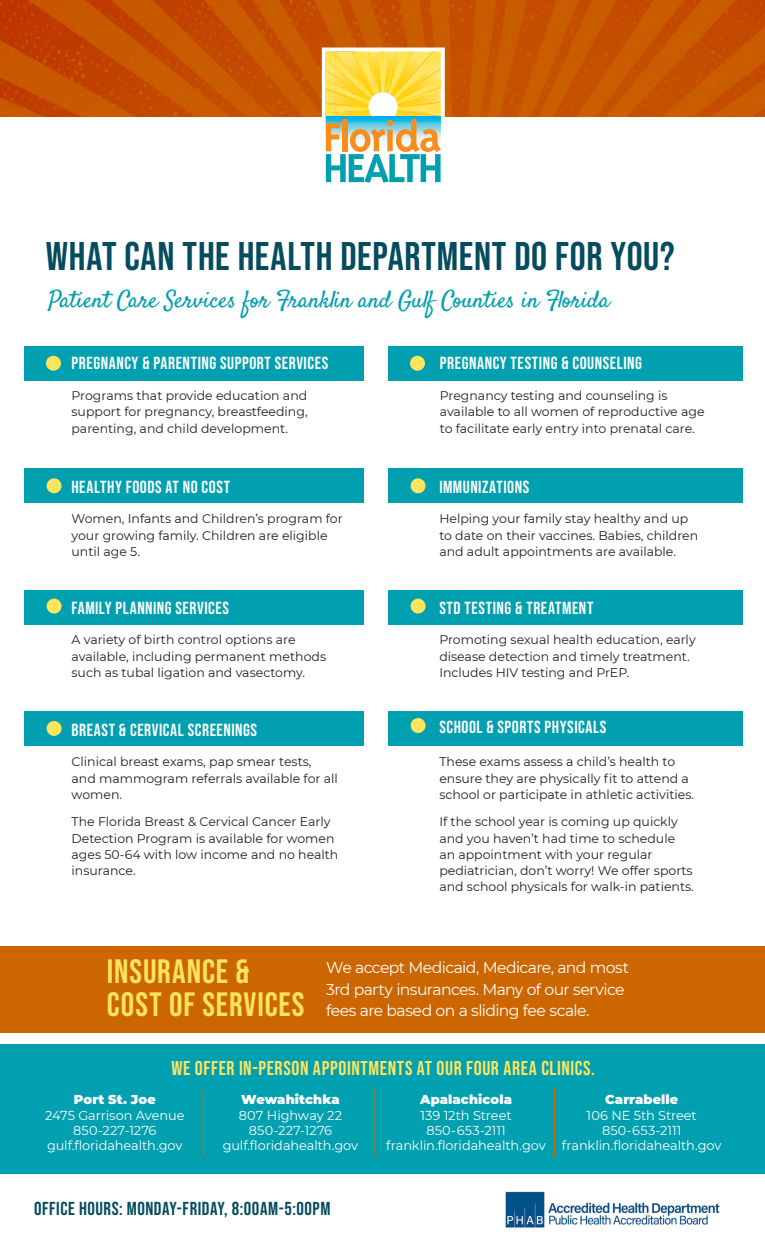
<style>
.page{position:relative;width:765px;height:1260px;background:#fff}
.page>*{position:absolute;margin:0;border:0;box-sizing:border-box;transform-origin:0 0}
.t1{font:40px "Bebas Neue";letter-spacing:.02em;color:#044c5e}
.t2{font:33.75px "Bebas Neue";letter-spacing:.025em;color:#ffe45e}
.t3{font:23.75px "Satisfy";color:#00a0b0}
.t4{font:20px "Bebas Neue";letter-spacing:.03em;color:#ffe45e}
.t5{font:18.75px "Bebas Neue";letter-spacing:.03em;color:#044c5e}
.t6{font:17.5px "Bebas Neue";letter-spacing:.03em;color:#fff}
.t7{font:15.62px/21.2px "Montserrat";letter-spacing:-.035em;color:#fff}
.t8{font:12.88px "Montserrat";letter-spacing:-.005em;color:#fff}
.t9{font:900 12.88px "Montserrat";letter-spacing:.01em;color:#fff}
.Tittle{font:12.5px/16.2px "Montserrat";color:#231f20}
</style>
<div class="page">
<img style="left:0;top:0;width:765px;height:117px">
<img style="left:505px;top:1191px;width:215px;height:37px">
<div style="left:1px;top:1044px;width:764px;height:130px;background:#00a0b0"></div>
<div style="left:0;top:947px;width:765px;height:86px;background:#c60"></div>
<svg style="left:327px;top:53px;width:113px;height:129px"></svg>
<div style="left:322px;top:48px;width:123px;height:139px;border:4px solid #fff"></div>
<div style="left:1px;top:346px;width:764px;height:35px;background:#00a0b0"></div>
<div style="left:1px;top:469px;width:764px;height:34px;background:#00a0b0"></div>
<div style="left:1px;top:711px;width:764px;height:35px;background:#00a0b0"></div>
<div style="left:1px;top:590px;width:764px;height:34px;background:#00a0b0"></div>
<div style="left:410px;top:356px;width:15px;height:15px;background:#ffe45e;border-radius:50%"></div>
<div style="left:411px;top:599px;width:15px;height:15px;background:#ffe45e;border-radius:50%"></div>
<div style="left:411px;top:718px;width:15px;height:15px;background:#ffe45e;border-radius:50%"></div>
<div style="left:47px;top:721px;width:15px;height:15px;background:#ffe45e;border-radius:50%"></div>
<div style="left:47px;top:599px;width:15px;height:15px;background:#ffe45e;border-radius:50%"></div>
<div style="left:47px;top:478px;width:15px;height:15px;background:#ffe45e;border-radius:50%"></div>
<div style="left:46px;top:356px;width:15px;height:15px;background:#ffe45e;border-radius:50%"></div>
<div style="left:411px;top:478px;width:15px;height:15px;background:#ffe45e;border-radius:50%"></div>
<hr style="left:203px;top:1088px;width:1px;height:70px;background:#c60">
<hr style="left:373px;top:1088px;width:2px;height:70px;background:#c60">
<hr style="left:554px;top:1088px;width:1px;height:70px;background:#c60">
<div style="left:0;top:335px;width:23px;height:502px;background:#fff"></div>
<div style="left:743px;top:339px;width:22px;height:502px;background:#fff"></div>
<div style="left:364px;top:327px;width:24px;height:502px;background:#fff"></div>
<p class="t1" style="left:46px;top:233px;width:630px">WHAT CAN THE HEALTH DEPARTMENT DO FOR YOU?</p>
<p class="t3" style="left:48px;top:284px;width:563px">Patient Care Services for Franklin and Gulf Counties in Florida</p>
<p class="t6" style="left:72px;top:353px;width:258px">PREGNANCY &amp; PARENTING SUPPORT SERVICES</p>
<p class="t6" style="left:440px;top:353px;width:204px">PREGNANCY TESTING &amp; COUNSELING</p>
<p class="Tittle" style="left:72px;top:387px;width:238px;text-align:justify">Programs that provide education and support for pregnancy, breastfeeding, parenting, and child development.</p>
<p class="Tittle" style="left:440px;top:387px;width:266px">Pregnancy testing and counseling is available to all women of reproductive age to facilitate early entry into prenatal care.</p>
<p class="t6" style="left:72px;top:477px;width:160px">HEALTHY FOODS AT NO COST</p>
<p class="t6" style="left:439px;top:477px;width:91px">IMMUNIZATIONS</p>
<p class="Tittle" style="left:72px;top:510px;width:273px">Women, Infants and Children’s program for your growing family. Children are eligible until age 5.</p>
<p class="Tittle" style="left:439px;top:510px;width:260px">Helping your family stay healthy and up to date on their vaccines. Babies, children and adult appointments are available.</p>
<p class="t6" style="left:72px;top:598px;width:159px">FAMILY PLANNING SERVICES</p>
<p class="t6" style="left:439px;top:598px;width:156px">STD TESTING &amp; TREATMENT</p>
<p class="Tittle" style="left:72px;top:631px;width:256px">A variety of birth control options are available, including permanent methods such as tubal ligation and vasectomy.</p>
<p class="Tittle" style="left:439px;top:631px;width:258px">Promoting sexual health education, early disease detection and timely treatment.<br>Includes HIV testing and PrEP.</p>
<p class="t6" style="left:72px;top:720px;width:187px">BREAST &amp; CERVICAL SCREENINGS</p>
<p class="t6" style="left:439px;top:717px;width:169px">SCHOOL &amp; SPORTS PHYSICALS</p>
<p class="Tittle" style="left:72px;top:753px;width:268px">Clinical breast exams, pap smear tests, and mammogram referrals available for all women.</p>
<p class="Tittle" style="left:72px;top:813px;width:268px">The Florida Breast &amp; Cervical Cancer Early Detection Program is available for women ages 50-64 with low income and no health insurance.</p>
<p class="Tittle" style="left:439px;top:753px;width:256px">These exams assess a child’s health to ensure they are physically fit to attend a school or participate in athletic activities.</p>
<p class="Tittle" style="left:439px;top:813px;width:256px">If the school year is coming up quickly and you haven’t had time to schedule an appointment with your regular pediatrician, don’t worry! We offer sports and school physicals for walk-in patients.</p>
<p class="t2" style="left:107px;top:953px;width:144px">INSURANCE &amp;</p>
<p class="t2" style="left:107px;top:985px;width:199px">COST OF SERVICES</p>
<p class="t7" style="left:326px;top:957px;width:304px">We accept Medicaid, Medicare, and most<br>3rd party insurances. Many of our service fees are based on a sliding fee scale.</p>
<p class="t4" style="left:171px;top:1056px;width:425px">WE OFFER IN-PERSON APPOINTMENTS AT OUR FOUR AREA CLINICS.</p>
<p class="t9" style="left:74px;top:1090px;width:83px">Port St. Joe</p>
<p class="t8" style="left:45px;top:1106px;width:141px">2475 Garrison Avenue</p>
<p class="t8" style="left:73px;top:1121px;width:85px">850-227-1276</p>
<p class="t8" style="left:47px;top:1137px;width:137px">gulf.floridahealth.gov</p>
<p class="t9" style="left:241px;top:1090px;width:100px">Wewahitchka</p>
<p class="t8" style="left:239px;top:1106px;width:105px">807 Highway 22</p>
<p class="t8" style="left:249px;top:1121px;width:85px">850-227-1276</p>
<p class="t8" style="left:223px;top:1137px;width:137px">gulf.floridahealth.gov</p>
<p class="t5" style="left:34px;top:1198px;width:298px">OFFICE HOURS: MONDAY-FRIDAY, 8:00AM-5:00PM</p>
<p class="t9" style="left:420px;top:1090px;width:93px">Apalachicola</p>
<p class="t8" style="left:421px;top:1106px;width:93px">139 12th Street</p>
<p class="t8" style="left:426px;top:1121px;width:81px">850-653-2111</p>
<p class="t8" style="left:386px;top:1137px;width:161px">franklin.floridahealth.gov</p>
<p class="t9" style="left:605px;top:1090px;width:75px">Carrabelle</p>
<p class="t8" style="left:587px;top:1106px;width:112px">106 NE 5th Street</p>
<p class="t8" style="left:602px;top:1121px;width:81px">850-653-2111</p>
<p class="t8" style="left:562px;top:1137px;width:161px">franklin.floridahealth.gov</p>
</div>
